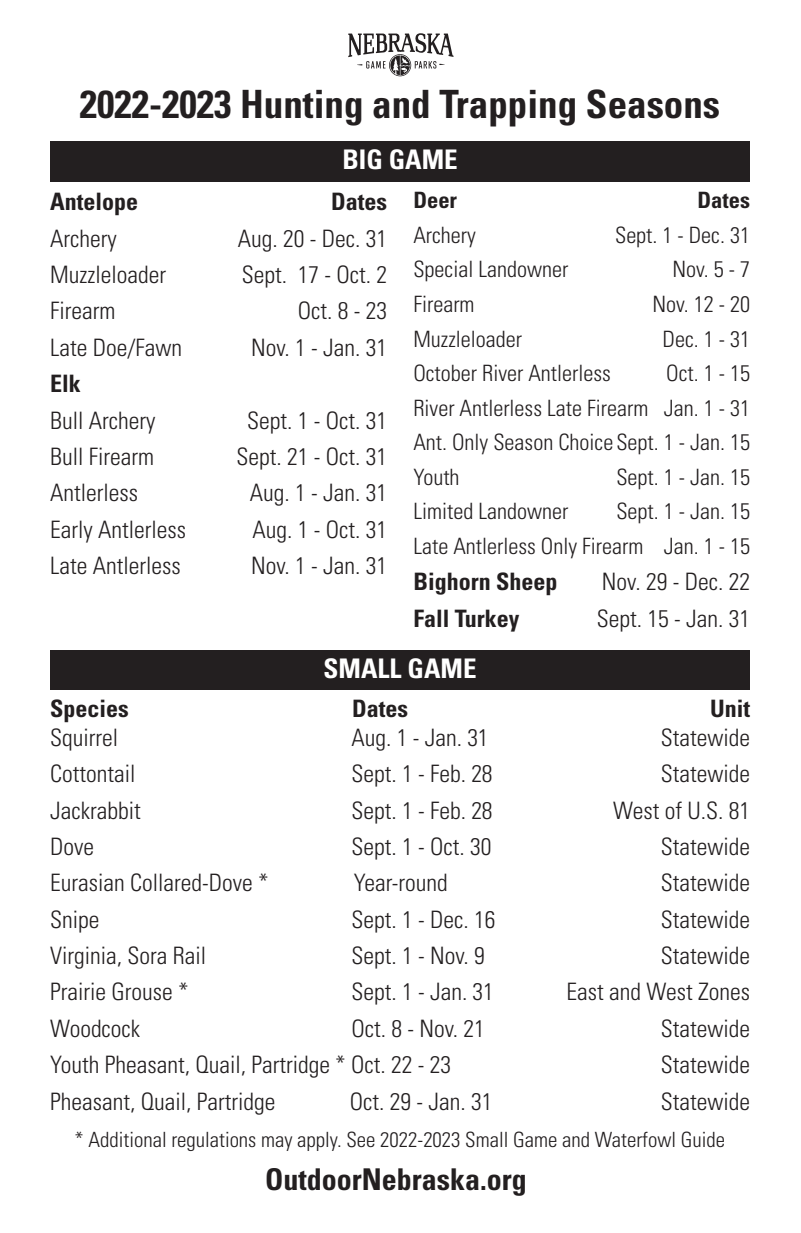
<style>
.page{position:relative;width:801px;height:1233px;background:#fff}
.page>*{position:absolute;margin:0;border:0;box-sizing:border-box;transform-origin:0 0}
.t1{font:700 condensed 39px "Univers LT Std";color:#231f20}
.t2{font:700 condensed 30px "Univers LT Std";color:#231f20}
.t3{font:700 condensed 27px "Univers LT Std";color:#fff}
.t4{font:300 condensed 24px "Univers LT Std";color:#231f20}
.t5{font:700 condensed 24px "Univers LT Std";color:#231f20}
.t6{font:300 condensed 22.5px "Univers LT Std";color:#231f20}
.t7{font:700 condensed 22.5px "Univers LT Std";color:#231f20}
.t8{font:300 condensed 21px "Univers LT Std";color:#231f20}
</style>
<div class="page">
<div style="left:50px;top:141px;width:700px;height:41px;background:#231f20"></div>
<div style="left:50px;top:650px;width:700px;height:40px;background:#231f20"></div>
<svg style="left:348px;top:33px;width:105px;height:43px"></svg>
<p class="t1" style="left:80px;top:80px;width:642px">2022-2023 Hunting and Trapping Seasons</p>
<p class="t3" style="left:342px;top:143px;width:117px">BIG GAME</p>
<p class="t5" style="left:50px;top:187px;width:90px">Antelope</p>
<p class="t5" style="left:331px;top:187px;width:57px">Dates</p>
<p class="t4" style="left:50px;top:224px;width:68px">Archery</p>
<p class="t4" style="left:238px;top:224px;width:151px">Aug. 20 - Dec. 31</p>
<p class="t4" style="left:50px;top:260px;width:117px">Muzzleloader</p>
<p class="t4" style="left:242px;top:260px;width:147px">Sept. 17 - Oct. 2</p>
<p class="t4" style="left:50px;top:297px;width:67px">Firearm</p>
<p class="t4" style="left:298px;top:297px;width:91px">Oct. 8 - 23</p>
<p class="t4" style="left:50px;top:333px;width:133px">Late Doe/Fawn</p>
<p class="t4" style="left:251px;top:333px;width:138px">Nov. 1 - Jan. 31</p>
<p class="t5" style="left:50px;top:369px;width:32px">Elk</p>
<p class="t4" style="left:50px;top:406px;width:107px">Bull Archery</p>
<p class="t4" style="left:247px;top:406px;width:141px">Sept. 1 - Oct. 31</p>
<p class="t4" style="left:50px;top:442px;width:105px">Bull Firearm</p>
<p class="t4" style="left:236px;top:442px;width:152px">Sept. 21 - Oct. 31</p>
<p class="t4" style="left:50px;top:478px;width:89px">Antlerless</p>
<p class="t4" style="left:250px;top:478px;width:139px">Aug. 1 - Jan. 31</p>
<p class="t4" style="left:50px;top:515px;width:137px">Early Antlerless</p>
<p class="t4" style="left:252px;top:515px;width:136px">Aug. 1 - Oct. 31</p>
<p class="t4" style="left:50px;top:551px;width:132px">Late Antlerless</p>
<p class="t4" style="left:251px;top:551px;width:138px">Nov. 1 - Jan. 31</p>
<p class="t7" style="left:413px;top:186px;width:45px">Deer</p>
<p class="t7" style="left:697px;top:186px;width:54px">Dates</p>
<p class="t6" style="left:413px;top:221px;width:64px">Archery</p>
<p class="t6" style="left:615px;top:221px;width:136px">Sept. 1 - Dec. 31</p>
<p class="t6" style="left:413px;top:256px;width:156px">Special Landowner</p>
<p class="t6" style="left:672px;top:256px;width:79px">Nov. 5 - 7</p>
<p class="t6" style="left:413px;top:291px;width:63px">Firearm</p>
<p class="t6" style="left:652px;top:291px;width:99px">Nov. 12 - 20</p>
<p class="t6" style="left:413px;top:325px;width:110px">Muzzleloader</p>
<p class="t6" style="left:663px;top:325px;width:89px">Dec. 1 - 31</p>
<p class="t6" style="left:413px;top:360px;width:199px">October River Antlerless</p>
<p class="t6" style="left:666px;top:360px;width:85px">Oct. 1 - 15</p>
<p class="t6" style="left:413px;top:394px;width:338px">River Antlerless Late Firearm Jan. 1 - 31</p>
<p class="t6" style="left:413px;top:429px;width:338px">Ant. Only Season Choice Sept. 1 - Jan. 15</p>
<p class="t6" style="left:413px;top:463px;width:48px">Youth</p>
<p class="t6" style="left:616px;top:463px;width:135px">Sept. 1 - Jan. 15</p>
<p class="t6" style="left:413px;top:498px;width:156px">Limited Landowner</p>
<p class="t6" style="left:616px;top:498px;width:135px">Sept. 1 - Jan. 15</p>
<p class="t6" style="left:413px;top:532px;width:338px">Late Antlerless Only Firearm Jan. 1 - 15</p>
<p class="t5" style="left:413px;top:567px;width:145px">Bighorn Sheep</p>
<p class="t4" style="left:602px;top:567px;width:150px">Nov. 29 - Dec. 22</p>
<p class="t5" style="left:413px;top:603px;width:108px">Fall Turkey</p>
<p class="t4" style="left:597px;top:604px;width:155px">Sept. 15 - Jan. 31</p>
<p class="t3" style="left:324px;top:652px;width:154px">SMALL GAME</p>
<p class="t5" style="left:50px;top:694px;width:80px">Species</p>
<p class="t5" style="left:352px;top:694px;width:57px">Dates</p>
<p class="t5" style="left:710px;top:694px;width:42px">Unit</p>
<p class="t4" style="left:50px;top:723px;width:69px">Squirrel</p>
<p class="t4" style="left:351px;top:723px;width:139px">Aug. 1 - Jan. 31</p>
<p class="t4" style="left:661px;top:723px;width:91px">Statewide</p>
<p class="t4" style="left:50px;top:759px;width:87px">Cottontail</p>
<p class="t4" style="left:351px;top:759px;width:143px">Sept. 1 - Feb. 28</p>
<p class="t4" style="left:661px;top:759px;width:91px">Statewide</p>
<p class="t4" style="left:50px;top:796px;width:92px">Jackrabbit</p>
<p class="t4" style="left:351px;top:796px;width:143px">Sept. 1 - Feb. 28</p>
<p class="t4" style="left:613px;top:796px;width:138px">West of U.S. 81</p>
<p class="t4" style="left:50px;top:832px;width:45px">Dove</p>
<p class="t4" style="left:351px;top:832px;width:141px">Sept. 1 - Oct. 30</p>
<p class="t4" style="left:661px;top:832px;width:91px">Statewide</p>
<p class="t4" style="left:50px;top:868px;width:220px">Eurasian Collared-Dove *</p>
<p class="t4" style="left:354px;top:868px;width:95px">Year-round</p>
<p class="t4" style="left:661px;top:868px;width:91px">Statewide</p>
<p class="t4" style="left:50px;top:905px;width:51px">Snipe</p>
<p class="t4" style="left:351px;top:905px;width:145px">Sept. 1 - Dec. 16</p>
<p class="t4" style="left:661px;top:905px;width:91px">Statewide</p>
<p class="t4" style="left:50px;top:941px;width:157px">Virginia, Sora Rail</p>
<p class="t4" style="left:351px;top:941px;width:135px">Sept. 1 - Nov. 9</p>
<p class="t4" style="left:661px;top:941px;width:91px">Statewide</p>
<p class="t4" style="left:50px;top:978px;width:140px">Prairie Grouse *</p>
<p class="t4" style="left:351px;top:978px;width:144px">Sept. 1 - Jan. 31</p>
<p class="t4" style="left:567px;top:978px;width:185px">East and West Zones</p>
<p class="t4" style="left:50px;top:1014px;width:92px">Woodcock</p>
<p class="t4" style="left:351px;top:1014px;width:135px">Oct. 8 - Nov. 21</p>
<p class="t4" style="left:661px;top:1014px;width:91px">Statewide</p>
<p class="t4" style="left:50px;top:1050px;width:403px">Youth Pheasant, Quail, Partridge * Oct. 22 - 23</p>
<p class="t4" style="left:661px;top:1050px;width:91px">Statewide</p>
<p class="t4" style="left:50px;top:1087px;width:227px">Pheasant, Quail, Partridge</p>
<p class="t4" style="left:350px;top:1087px;width:144px">Oct. 29 - Jan. 31</p>
<p class="t4" style="left:661px;top:1087px;width:91px">Statewide</p>
<p class="t8" style="left:75px;top:1126px;width:652px">* Additional regulations may apply. See 2022-2023 Small Game and Waterfowl Guide</p>
<p class="t2" style="left:265px;top:1161px;width:263px">OutdoorNebraska.org</p>
</div>
